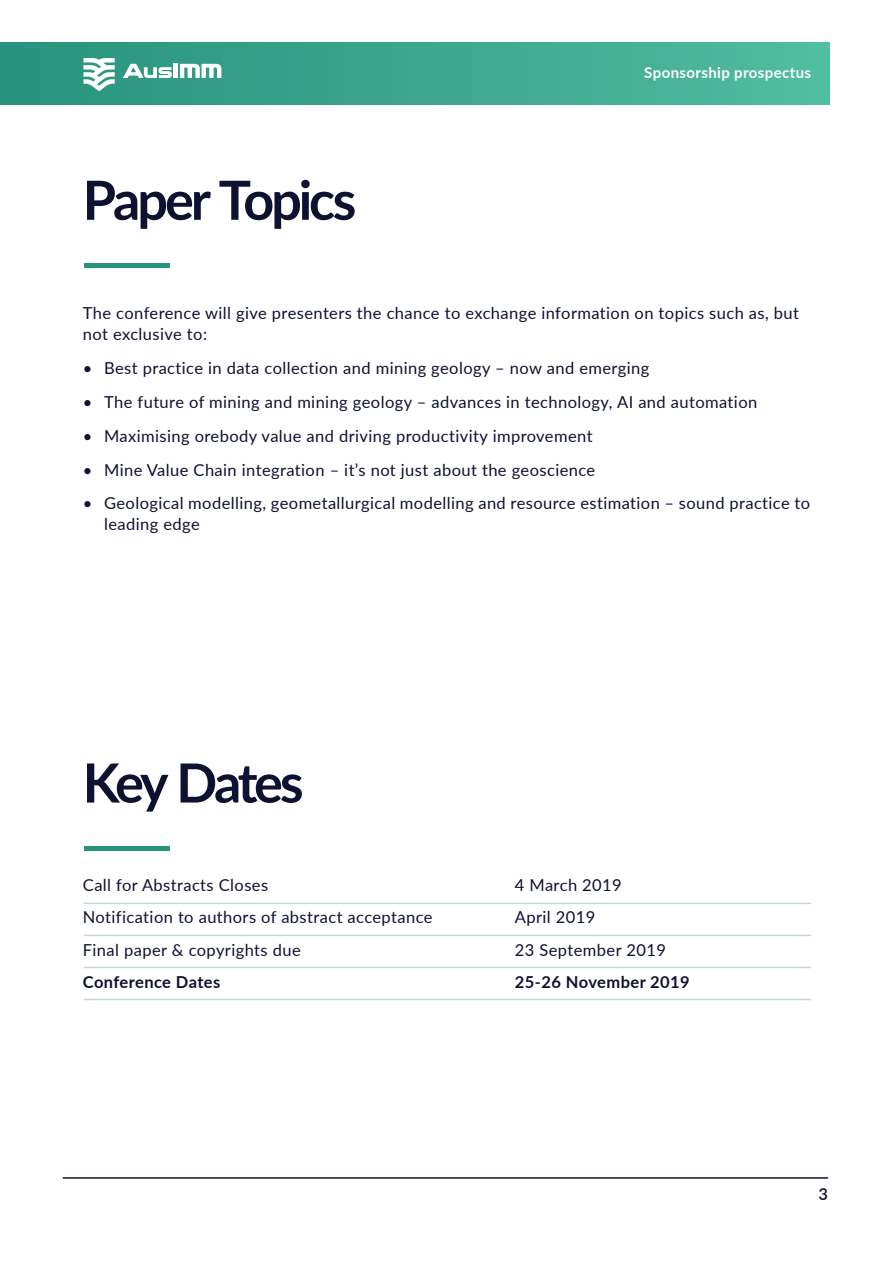
<style>
.page{position:relative;width:893px;height:1263px;background:#fff}
.page>*{position:absolute;margin:0;border:0;box-sizing:border-box;transform-origin:0 0}
.t1{font:700 54px "Lato";letter-spacing:-.06em;color:#0e1231}
.t2{font:700 54px "Lato";color:#28937c}
.t3{font:16.5px/21px "Lato";letter-spacing:.025em;color:#0e1231}
.t4{font:700 16.5px "Lato";letter-spacing:.025em;color:#0e1231}
.t5{font:600 16.5px "Lato";color:#0e1231}
.t6{font:700 15px "Lato";letter-spacing:.025em;color:#fff}
</style>
<div class="page">
<hr style="left:84px;top:902px;width:727px;height:2px;background:#85b4a6">
<hr style="left:84px;top:935px;width:727px;height:1px;background:#85b4a6">
<hr style="left:84px;top:967px;width:727px;height:1px;background:#85b4a6">
<hr style="left:84px;top:999px;width:727px;height:1px;background:#85b4a6">
<div style="left:0;top:43px;width:829px;height:61px;background:linear-gradient(to right,#29927b,#51bc9f)"></div>
<svg style="left:180px;top:64px;width:41px;height:14px"></svg>
<hr style="left:174px;top:64px;width:4px;height:14px;background:#fff">
<svg style="left:123px;top:64px;width:49px;height:14px"></svg>
<svg style="left:83px;top:58px;width:32px;height:33px"></svg>
<hr style="left:63px;top:1177px;width:765px;height:2px;background:#0e1231">
<p class="t6" style="left:644px;top:61px;width:168px">Sponsorship prospectus</p>
<h1 class="t1" style="left:83px;top:160px;width:275px">Paper Topics</h1>
<h1 class="t2" style="left:83px;top:201px;width:90px">____</h1>
<p class="t3" style="left:83px;top:302px;width:718px">The conference will give presenters the chance to exchange information on topics such as, but not exclusive to:</p>
<p class="t3" style="left:83px;top:357px;width:568px">• Best practice in data collection and mining geology – now and emerging</p>
<p class="t3" style="left:83px;top:391px;width:676px">• The future of mining and mining geology – advances in technology, AI and automation</p>
<p class="t3" style="left:83px;top:425px;width:511px">• Maximising orebody value and driving productivity improvement</p>
<p class="t3" style="left:83px;top:458px;width:514px">• Mine Value Chain integration – it’s not just about the geoscience</p>
<p class="t3" style="left:104px;top:492px;width:707px;text-indent:-21px">• Geological modelling, geometallurgical modelling and resource estimation – sound practice to leading edge</p>
<h1 class="t1" style="left:83px;top:743px;width:222px">Key Dates</h1>
<h1 class="t2" style="left:83px;top:783px;width:90px">____</h1>
<p class="t3" style="left:83px;top:873px;width:187px">Call for Abstracts Closes</p>
<p class="t3" style="left:515px;top:873px;width:108px">4 March 2019</p>
<p class="t3" style="left:83px;top:906px;width:351px">Notification to authors of abstract acceptance</p>
<p class="t3" style="left:515px;top:906px;width:82px">April 2019</p>
<p class="t3" style="left:83px;top:938px;width:219px">Final paper &amp; copyrights due</p>
<p class="t3" style="left:515px;top:938px;width:152px">23 September 2019</p>
<p class="t4" style="left:83px;top:970px;width:139px">Conference Dates</p>
<p class="t4" style="left:515px;top:970px;width:176px">25-26 November 2019</p>
<p class="t5" style="left:819px;top:1182px;width:11px">3</p>
</div>
